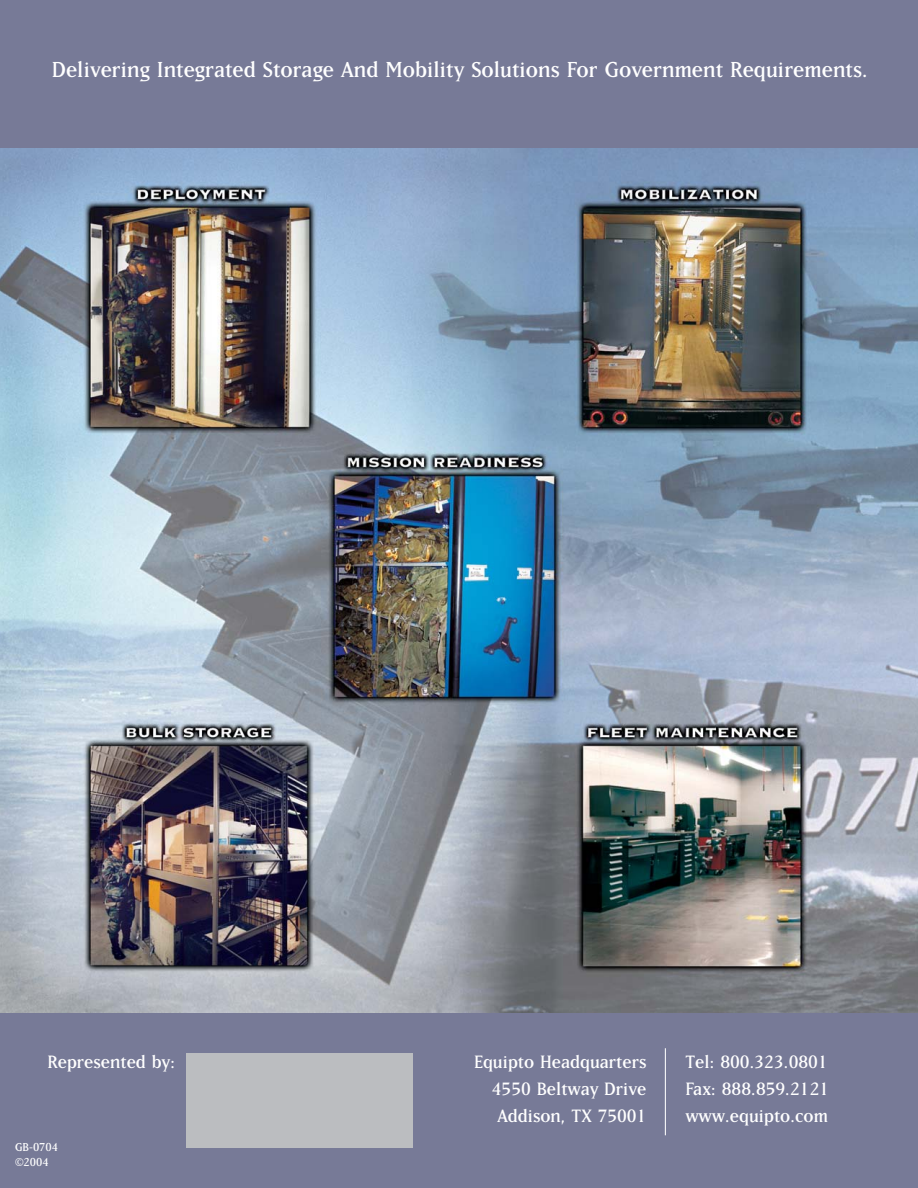
<style>
.page{position:relative;width:918px;height:1188px;background:#fff}
.page>*{position:absolute;margin:0;border:0;box-sizing:border-box;transform-origin:0 0}
.t1{font:25.5px "Matrix";color:#fff}
.t2{font:21px/27px "Matrix";color:#fff;text-align:justify}
.t3{font:21px/27px "Matrix Regular Small Caps";color:#fff}
.t4{font:13.5px/15px "Matrix Regular Small Caps";color:#fff}
.s1{font-family:"Matrix"}
.s2{font-family:"Matrix Regular Small Caps"}
</style>
<div class="page">
<div style="left:0;top:0;width:918px;height:148px;background:#777a97"></div>
<div style="left:0;top:1012px;width:918px;height:176px;background:#777a97"></div>
<img style="left:0;top:148px;width:918px;height:864px">
<div style="left:186px;top:1053px;width:227px;height:95px;background:#bbbdc0"></div>
<hr style="left:665px;top:1048px;width:1px;height:87px;background:#fff">
<p class="t1" style="left:52px;top:54px;width:818px">Delivering Integrated Storage And Mobility Solutions For Government Requirements.</p>
<p class="t2" style="left:47px;top:1047px;width:129px">Represented by:</p>
<p class="t3" style="left:685px;top:1047px;width:145px"><span class="s1">Tel:</span> 800.323.0801<br><span class="s1">Fax:</span> 888.859.2121</p>
<p class="t2" style="left:685px;top:1101px;width:144px">www.equipto.com</p>
<p class="t4" style="left:15px;top:1139px;width:45px">GB-0704 <span class="s1">©</span>2004</p>
<p class="t2" style="left:492px;top:1047px;width:156px;text-indent:-18px">Equipto Headquarters <span class="s2">4550</span> Beltway Drive Addison, TX <span class="s2">75001</span></p>
</div>
